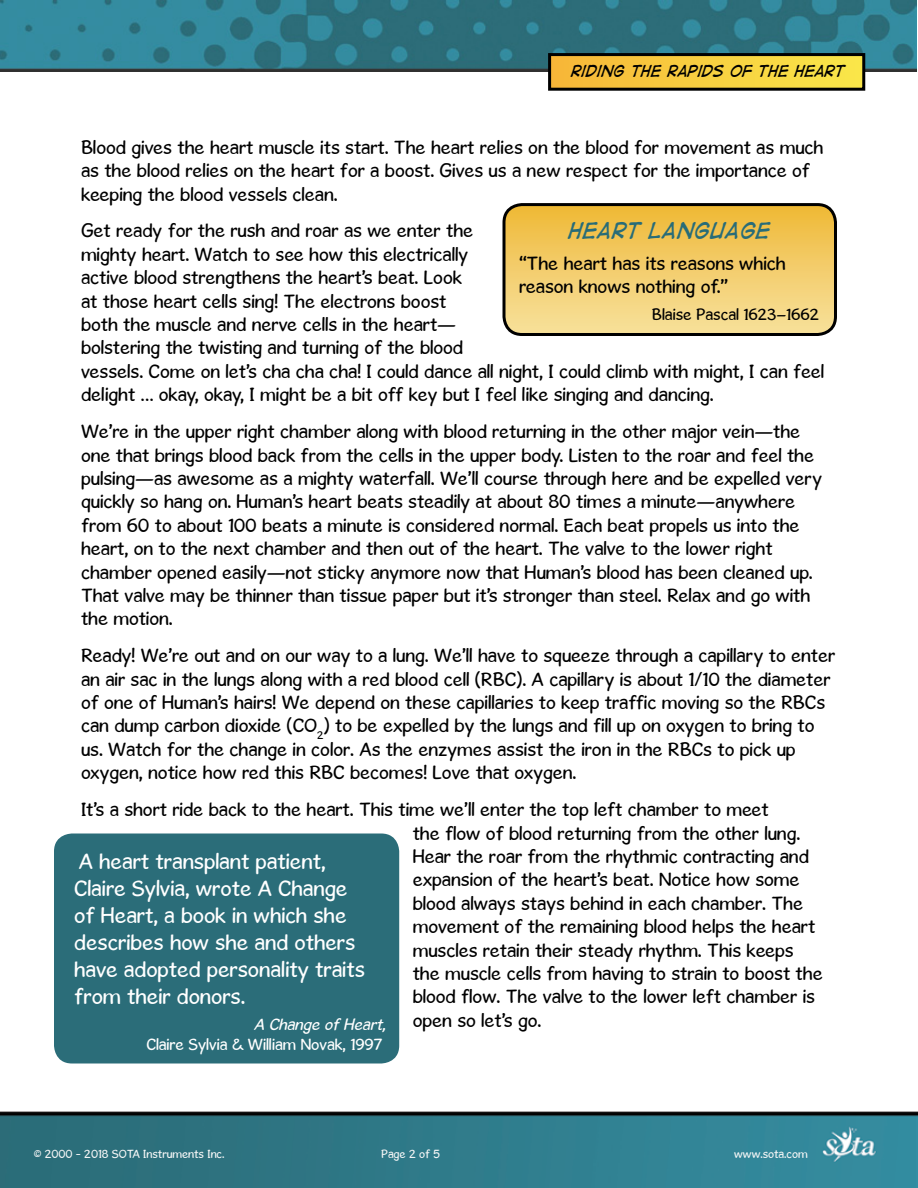
<style>
.page{position:relative;width:918px;height:1188px;background:#fff}
.page>*{position:absolute;margin:0;border:0;box-sizing:border-box;transform-origin:0 0}
.t1{font:22.5px/27px "Gosmick Sans";color:#fff}
.t2{font:italic 21px "Digital Strip";color:#286c78}
.t3{font:19.5px/23.4px "Gosmick Sans";color:#000}
.t4{font:16.5px "Gosmick Sans";color:#fff}
.t5{font:16.5px "Gosmick Sans";color:#000}
.t6{font:italic 16.5px "Gosmick Sans";color:#fff}
.t7{font:italic 15px "Digital Strip";color:#000}
.t8{font:12px "Gosmick Sans";color:#f5f6f6}
</style>
<div class="page">
<img style="left:0;top:0;width:917px;height:72px">
<img style="left:0;top:1111px;width:918px;height:77px">
<div style="left:550px;top:55px;width:314px;height:34px;background:linear-gradient(to right,#f7b638,#fae849)"></div>
<div style="left:548px;top:53px;width:317px;height:38px;border:3px solid #000"></div>
<svg style="left:506px;top:205px;width:330px;height:127px"></svg>
<div style="left:502px;top:203px;width:335px;height:133px;border:3px solid #000;border-radius:18px"></div>
<div style="left:54px;top:834px;width:345px;height:230px;background:#2b6d79;border-radius:18px"></div>
<p class="t7" style="left:571px;top:63px;width:275px">RIDING THE RAPIDS OF THE HEART</p>
<p class="t3" style="left:81px;top:135px;width:744px">Blood gives the heart muscle its start. The heart relies on the blood for movement as much as the blood relies on the heart for a boost. Gives us a new respect for the importance of keeping the blood vessels clean.</p>
<p class="t3" style="left:81px;top:219px;width:745px">Get ready for the rush and roar as we enter the<br>mighty heart. Watch to see how this electrically<br>active blood strengthens the heart’s beat. Look<br>at those heart cells sing! The electrons boost<br>both the muscle and nerve cells in the heart—<br>bolstering the twisting and turning of the blood<br>vessels. Come on let’s cha cha cha! I could dance all night, I could climb with might, I can feel delight … okay, okay, I might be a bit off key but I feel like singing and dancing.</p>
<p class="t3" style="left:81px;top:420px;width:743px">We’re in the upper right chamber along with blood returning in the other major vein—the one that brings blood back from the cells in the upper body. Listen to the roar and feel the pulsing—as awesome as a mighty waterfall. We’ll course through here and be expelled very quickly so hang on. Human’s heart beats steadily at about 80 times a minute—anywhere from 60 to about 100 beats a minute is considered normal. Each beat propels us into the heart, on to the next chamber and then out of the heart. The valve to the lower right chamber opened easily—not sticky anymore now that Human’s blood has been cleaned up.<br>That valve may be thinner than tissue paper but it’s stronger than steel. Relax and go with the motion.</p>
<p class="t3" style="left:81px;top:644px;width:756px">Ready! We’re out and on our way to a lung. We’ll have to squeeze through a capillary to enter an air sac in the lungs along with a red blood cell (RBC). A capillary is about 1/10 the diameter of one of Human’s hairs! We depend on these capillaries to keep traffic moving so the RBCs can dump carbon dioxide (CO<sub>2</sub>) to be expelled by the lungs and fill up on oxygen to bring to us. Watch for the change in color. As the enzymes assist the iron in the RBCs to pick up oxygen, notice how red this RBC becomes! Love that oxygen.</p>
<p class="t3" style="left:413px;top:798px;width:411px;text-indent:-332px">It’s a short ride back to the heart. This time we’ll enter the top left chamber to meet<br>the flow of blood returning from the other lung.<br>Hear the roar from the rhythmic contracting and expansion of the heart’s beat. Notice how some blood always stays behind in each chamber. The movement of the remaining blood helps the heart muscles retain their steady rhythm. This keeps the muscle cells from having to strain to boost the blood flow. The valve to the lower left chamber is open so let’s go.</p>
<p class="t2" style="left:569px;top:220px;width:203px">HEART LANGUAGE</p>
<p class="t3" style="left:519px;top:251px;width:268px">“The heart has its reasons which reason knows nothing of.”</p>
<p class="t5" style="left:652px;top:304px;width:169px">Blaise Pascal 1623–1662</p>
<p class="t1" style="left:74px;top:847px;width:292px">A heart transplant patient,<br>Claire Sylvia, wrote A Change of Heart, a book in which she describes how she and others have adopted personality traits from their donors.</p>
<p class="t6" style="left:254px;top:1014px;width:133px">A Change of Heart,</p>
<p class="t4" style="left:146px;top:1034px;width:238px">Claire Sylvia &amp; William Novak, 1997</p>
<p class="t8" style="left:34px;top:1146px;width:192px">© 2000 - 2018 SOTA Instruments Inc.</p>
<p class="t8" style="left:381px;top:1146px;width:60px">Page 2 of 5</p>
<p class="t8" style="left:734px;top:1146px;width:75px">www.sota.com</p>
</div>
